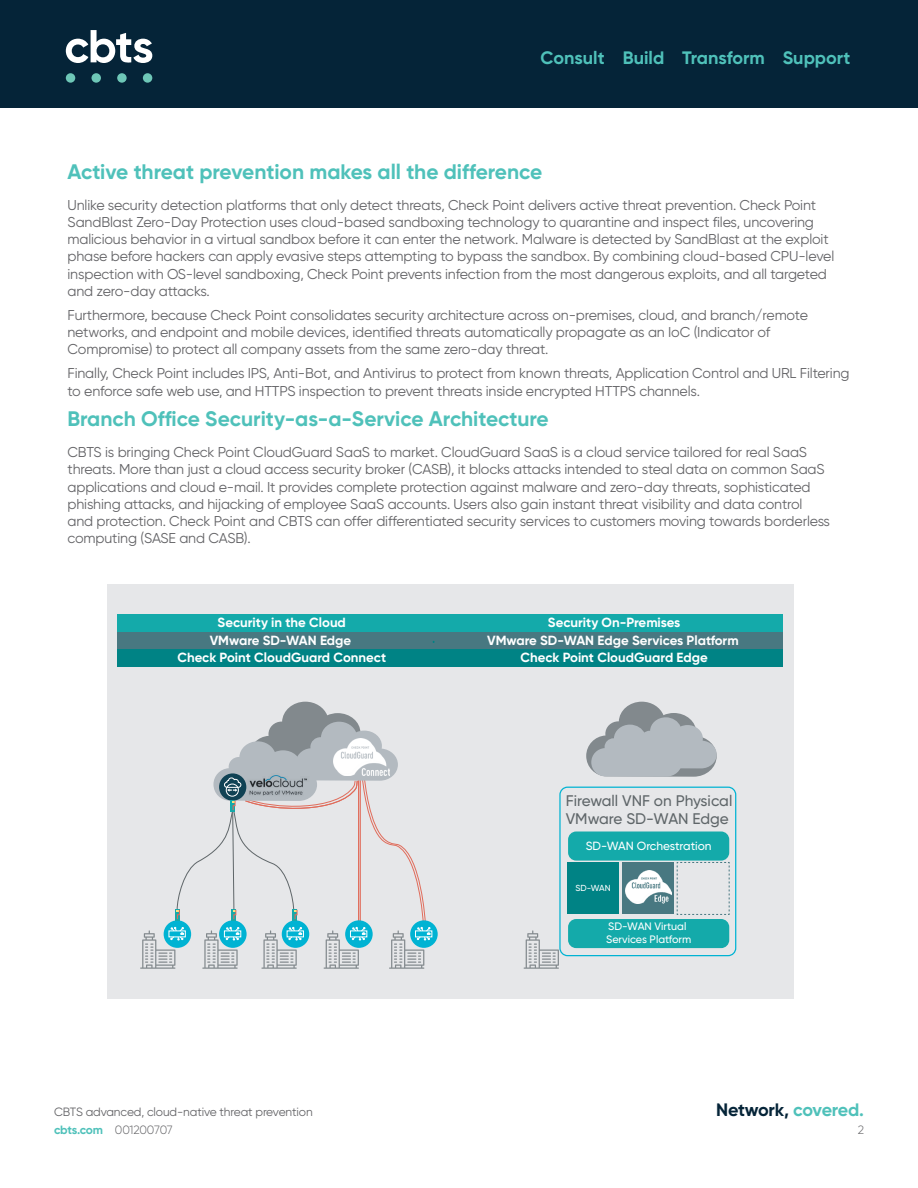
<style>
.page{position:relative;width:918px;height:1188px;background:#fff}
.page>*{position:absolute;margin:0;border:0;box-sizing:border-box;transform-origin:0 0}
.subhead_-_teal{font:700 21px "Gilroy";color:#4fc1ba}
.t1{font:700 18px "Gilroy";color:#4fc1ba}
.t2{font:700 18px "Gilroy";letter-spacing:-.02em;color:#052438}
.t3{font:500 15.3px/18.5px "Gilroy";color:#5f6669}
.body_copy{font:14.25px/17.2px "Gilroy";letter-spacing:-.01em;color:#636366}
.t4{font:700 13.2px "Gilroy";color:#fff}
.t5{font:12px "Gilroy";letter-spacing:-.01em;color:#636366}
.t6{font:300 12px "Gilroy";letter-spacing:-.025em;color:#636366}
.t7{font:500 11.85px "Gilroy";color:#fff}
.t8{font:500 10.8px/12.9px "Gilroy";color:#fff}
.t9{font:500 8.7px "Gilroy";color:#fff}
.s1{color:#4fc1ba}
.s2{font-weight:700;color:#4fc1ba}
</style>
<div class="page">
<div style="left:0;top:0;width:918px;height:108px;background:#052438"></div>
<svg style="left:66px;top:30px;width:86px;height:33px"></svg>
<div style="left:66px;top:73px;width:9px;height:10px;background:#6ec7b7;border-radius:50%"></div>
<div style="left:92px;top:73px;width:9px;height:10px;background:#6ec7b7;border-radius:50%"></div>
<div style="left:117px;top:73px;width:10px;height:10px;background:#6ec7b7;border-radius:50%"></div>
<div style="left:143px;top:73px;width:9px;height:10px;background:#6ec7b7;border-radius:50%"></div>
<div style="left:107px;top:584px;width:687px;height:415px;background:#e6e7e9"></div>
<div style="left:118px;top:615px;width:665px;height:17px;background:#14aaaa"></div>
<div style="left:118px;top:632px;width:665px;height:18px;background:#487881"></div>
<div style="left:118px;top:650px;width:665px;height:17px;background:#008385"></div>
<svg style="left:586px;top:702px;width:131px;height:75px"></svg>
<svg style="left:524px;top:930px;width:35px;height:39px"></svg>
<svg style="left:410px;top:920px;width:28px;height:28px"></svg>
<svg style="left:140px;top:702px;width:292px;height:267px"></svg>
<div style="left:559px;top:787px;width:177px;height:169px;border:1px solid #00b3d3;border-radius:8px"></div>
<div style="left:568px;top:832px;width:161px;height:29px;background:#14aaaa;border-radius:8px"></div>
<div style="left:568px;top:919px;width:161px;height:29px;background:#14aaaa;border-radius:8px"></div>
<div style="left:567px;top:862px;width:52px;height:52px;background:#008385"></div>
<div style="left:622px;top:862px;width:52px;height:52px;background:#487881"></div>
<svg style="left:677px;top:862px;width:53px;height:53px"></svg>
<img style="left:625px;top:870px;width:47px;height:33px">
<p class="t1" style="left:541px;top:46px;width:311px">Consult Build Transform Support</p>
<p class="subhead_-_teal" style="left:68px;top:158px;width:476px">Active threat prevention makes all the difference</p>
<p class="body_copy" style="left:68px;top:196px;width:768px">Unlike security detection platforms that only detect threats, Check Point delivers active threat prevention. Check Point SandBlast Zero-Day Protection uses cloud-based sandboxing technology to quarantine and inspect files, uncovering malicious behavior in a virtual sandbox before it can enter the network. Malware is detected by SandBlast at the exploit phase before hackers can apply evasive steps attempting to bypass the sandbox. By combining cloud-based CPU-level inspection with OS-level sandboxing, Check Point prevents infection from the most dangerous exploits, and all targeted and zero-day attacks.</p>
<p class="body_copy" style="left:68px;top:306px;width:742px">Furthermore, because Check Point consolidates security architecture across on-premises, cloud, and branch/remote networks, and endpoint and mobile devices, identified threats automatically propagate as an IoC (Indicator of<br>Compromise) to protect all company assets from the same zero-day threat.</p>
<p class="body_copy" style="left:68px;top:365px;width:784px">Finally, Check Point includes IPS, Anti-Bot, and Antivirus to protect from known threats, Application Control and URL Filtering to enforce safe web use, and HTTPS inspection to prevent threats inside encrypted HTTPS channels.</p>
<p class="subhead_-_teal" style="left:68px;top:406px;width:483px">Branch Office Security-as-a-Service Architecture</p>
<p class="body_copy" style="left:68px;top:443px;width:764px">CBTS is bringing Check Point CloudGuard SaaS to market. CloudGuard SaaS is a cloud service tailored for real SaaS threats. More than just a cloud access security broker (CASB), it blocks attacks intended to steal data on common SaaS applications and cloud e-mail. It provides complete protection against malware and zero-day threats, sophisticated phishing attacks, and hijacking of employee SaaS accounts. Users also gain instant threat visibility and data control and protection. Check Point and CBTS can offer differentiated security services to customers moving towards borderless computing (SASE and CASB).</p>
<p class="t4" style="left:218px;top:614px;width:130px">Security in the Cloud</p>
<p class="t4" style="left:548px;top:614px;width:134px">Security On-Premises</p>
<p class="t4" style="left:210px;top:632px;width:143px">VMware SD-WAN Edge</p>
<p class="t4" style="left:487px;top:632px;width:253px">VMware SD-WAN Edge Services Platform</p>
<p class="t4" style="left:177px;top:649px;width:210px">Check Point CloudGuard Connect</p>
<p class="t4" style="left:520px;top:649px;width:189px">Check Point CloudGuard Edge</p>
<p class="t3" style="left:566px;top:791px;width:168px">Firewall VNF on Physical<br>VMware SD-WAN Edge</p>
<p class="t7" style="left:586px;top:838px;width:127px">SD-WAN Orchestration</p>
<p class="t9" style="left:575px;top:883px;width:37px">SD-WAN</p>
<p class="t8" style="left:606px;top:920px;width:87px">SD-WAN Virtual<br>Services Platform</p>
<p class="t5" style="left:54px;top:1104px;width:260px">CBTS advanced, cloud-native threat prevention</p>
<p class="t2" style="left:716px;top:1099px;width:149px">Network, <span class="s1">covered.</span></p>
<p class="t6" style="left:54px;top:1122px;width:120px"><span class="s2">cbts.com</span> 001200707</p>
<p class="t6" style="left:858px;top:1122px;width:8px">2</p>
</div>
